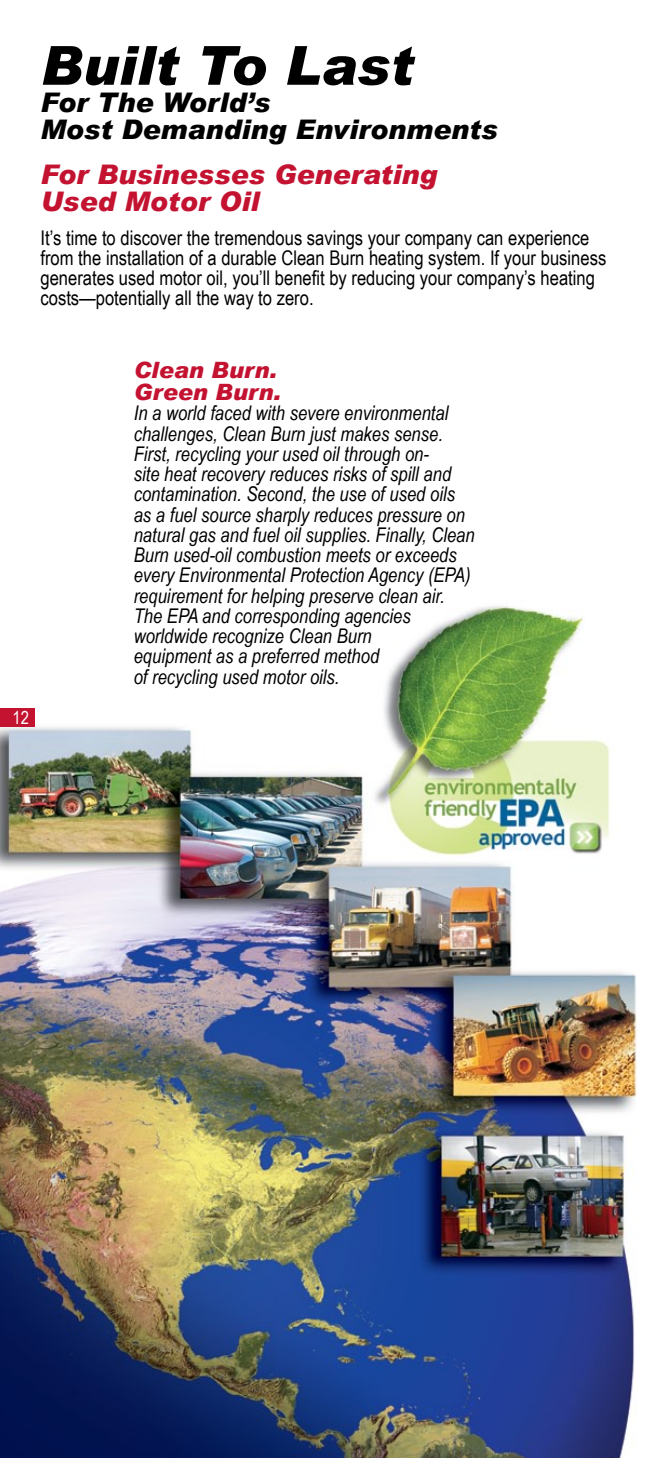
<style>
.page{position:relative;width:648px;height:1458px;background:#fff}
.page>*{position:absolute;margin:0;border:0;box-sizing:border-box;transform-origin:0 0}
.t1{font:italic 900 54px "Arial";color:#000}
.t2{font:italic 900 27px/27px "Arial";color:#000}
.t3{font:italic 900 27px/27px "Arial";color:#c41231}
.t4{font:italic 900 22.5px/22.5px "Arial";color:#c41231}
.t5{font:italic 20.25px/20.2px "Arial Narrow";color:#000}
.t6{font:20.25px/20.2px "Arial Narrow";color:#000}
.t7{font:18px "Arial Narrow";color:#fff}
</style>
<div class="page">
<img style="left:0;top:606px;width:637px;height:852px">
<div style="left:0;top:708px;width:35px;height:19px;background:#c41231"></div>
<h1 class="t1" style="left:40px;top:32px;width:375px">Built To Last</h1>
<h2 class="t2" style="left:40px;top:88px;width:459px">For The World’s<br>Most Demanding Environments</h2>
<h2 class="t3" style="left:40px;top:160px;width:399px">For Businesses Generating<br>Used Motor Oil</h2>
<p class="t6" style="left:40px;top:227px;width:567px">It’s time to discover the tremendous savings your company can experience from the installation of a durable Clean Burn heating system. If your business generates used motor oil, you’ll benefit by reducing your company’s heating costs—potentially all the way to zero.</p>
<p class="t7" style="left:13px;top:705px;width:18px">12</p>
<p class="t4" style="left:134px;top:358px;width:149px">Clean Burn.<br>Green Burn.</p>
<p class="t5" style="left:134px;top:403px;width:342px">In a world faced with severe environmental challenges, Clean Burn just makes sense.<br>First, recycling your used oil through on-<br>site heat recovery reduces risks of spill and contamination. Second, the use of used oils as a fuel source sharply reduces pressure on natural gas and fuel oil supplies. Finally, Clean Burn used-oil combustion meets or exceeds every Environmental Protection Agency (EPA) requirement for helping preserve clean air.<br>The EPA and corresponding agencies worldwide recognize Clean Burn<br>equipment as a preferred method<br>of recycling used motor oils.</p>
</div>
